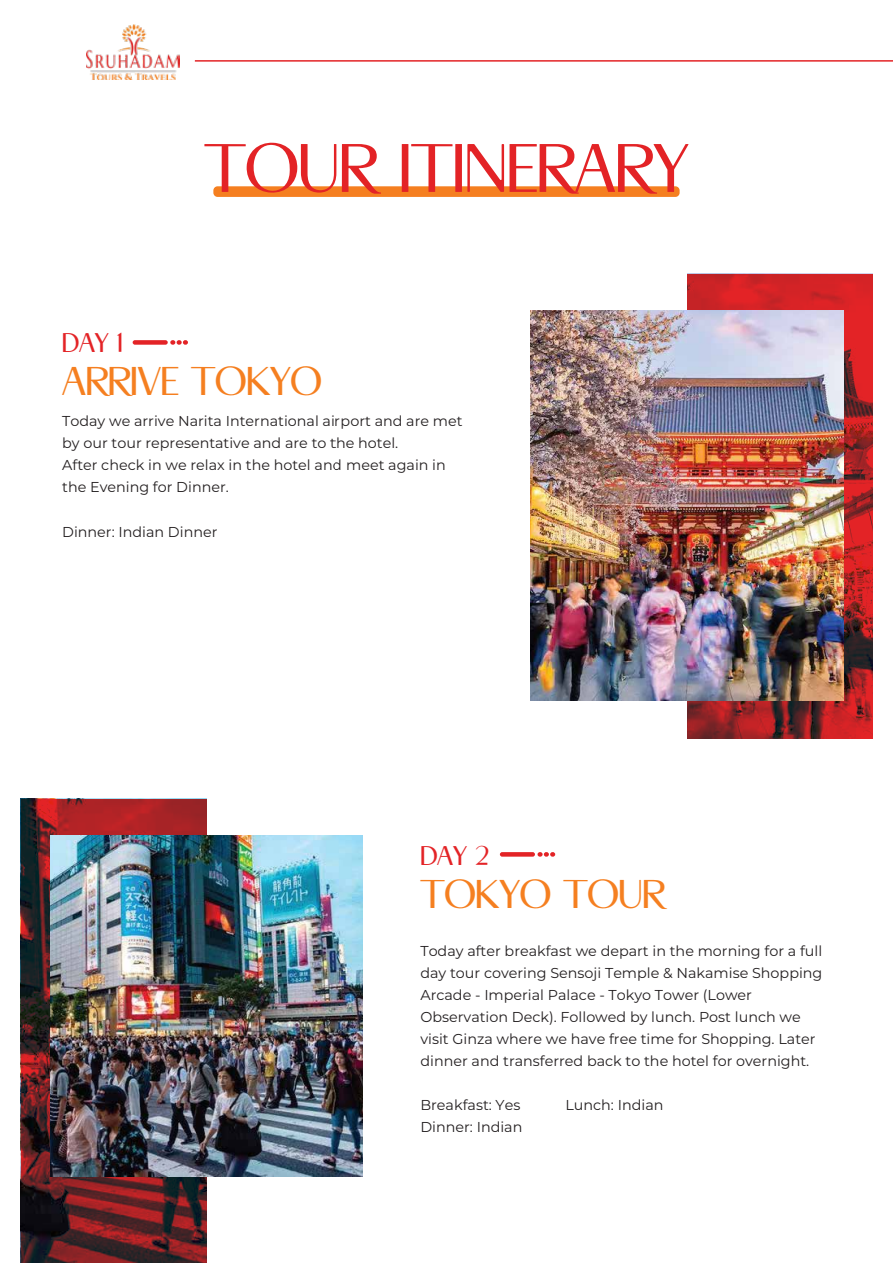
<style>
.page{position:relative;width:893px;height:1263px;background:#fff}
.page>*{position:absolute;margin:0;border:0;box-sizing:border-box;transform-origin:0 0}
.t1{font:68.4px "APOLLO";color:#e32326}
.t2{font:40.05px "APOLLO";color:#f57f20}
.t3{font:27px "APOLLO";color:#e32326}
.t4{font:14.4px/22px "Montserrat";color:#231f20}
</style>
<div class="page">
<div style="left:213px;top:186px;width:467px;height:11px;background:#f57f20;border-radius:4px"></div>
<img style="left:87px;top:25px;width:92px;height:55px">
<hr style="left:195px;top:60px;width:698px;height:2px;background:#e32326">
<img style="left:687px;top:274px;width:186px;height:464px">
<img style="left:531px;top:311px;width:312px;height:389px">
<img style="left:21px;top:799px;width:185px;height:464px">
<img style="left:50px;top:836px;width:313px;height:340px">
<div style="left:133px;top:340px;width:35px;height:5px;background:#e32326;border-radius:2px"></div>
<svg style="left:170px;top:340px;width:18px;height:5px"></svg>
<div style="left:500px;top:852px;width:35px;height:5px;background:#e32326;border-radius:2px"></div>
<svg style="left:537px;top:852px;width:18px;height:5px"></svg>
<h3 class="t3" style="left:62px;top:325px;width:62px">DAY 1</h3>
<h1 class="t1" style="left:204px;top:125px;width:486px">TOUR ITINERARY</h1>
<h2 class="t2" style="left:62px;top:356px;width:261px">ARRIVE TOKYO</h2>
<p class="t4" style="left:62px;top:410px;width:402px">Today we arrive Narita International airport and are met by our tour representative and are to the hotel.<br>After check in we relax in the hotel and meet again in the Evening for Dinner.</p>
<p class="t4" style="left:62px;top:520px;width:157px">Dinner: Indian Dinner</p>
<h3 class="t3" style="left:420px;top:838px;width:69px">DAY 2</h3>
<h2 class="t2" style="left:420px;top:868px;width:246px">TOKYO TOUR</h2>
<p class="t4" style="left:420px;top:939px;width:403px">Today after breakfast we depart in the morning for a full day tour covering Sensoji Temple &amp; Nakamise Shopping Arcade - Imperial Palace - Tokyo Tower (Lower Observation Deck). Followed by lunch. Post lunch we visit Ginza where we have free time for Shopping. Later dinner and transferred back to the hotel for overnight.</p>
<p class="t4" style="left:420px;top:1093px;width:101px">Breakfast: Yes</p>
<p class="t4" style="left:565px;top:1093px;width:100px">Lunch: Indian</p>
<p class="t4" style="left:420px;top:1115px;width:104px">Dinner: Indian</p>
</div>
